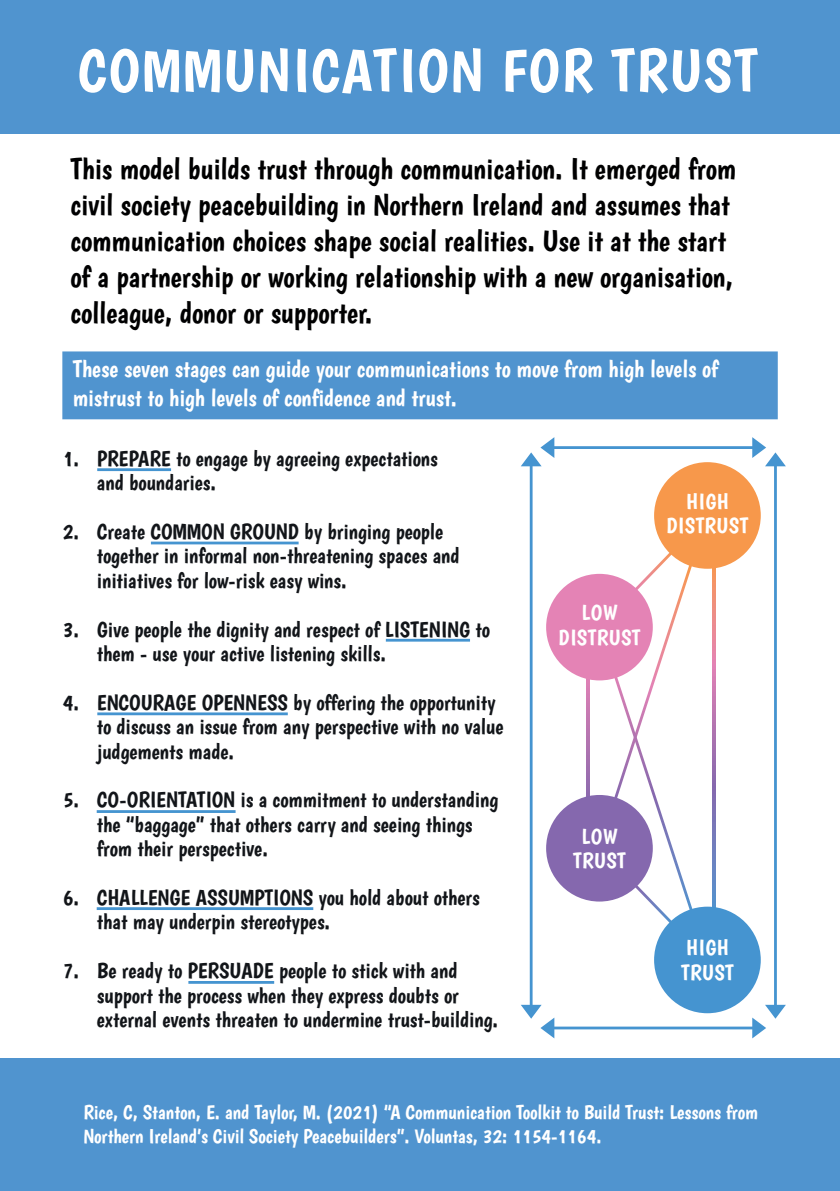
<style>
.page{position:relative;width:840px;height:1191px;background:#fff}
.page>*{position:absolute;margin:0;border:0;box-sizing:border-box;transform-origin:0 0}
.t1{font:60px "Boogaloo";letter-spacing:.03em;color:#fff}
.t2{font:30px/36px "Boogaloo";color:#000001}
.t3{font:24px/28.8px "Boogaloo";color:#fff}
.t4{font:22px/24.4px "Boogaloo";color:#121519}
.t5{font:22px/24.4px "Boogaloo";letter-spacing:.02em;color:#fff;text-align:center}
.t6{font:20px/24px "Boogaloo";color:#fff}
</style>
<div class="page">
<div style="left:0;top:0;width:839px;height:134px;background:#5094cf"></div>
<div style="left:0;top:1058px;width:839px;height:133px;background:#5094cf"></div>
<hr style="left:551px;top:446px;width:210px;height:3px;background:#4594d0">
<hr style="left:773px;top:462px;width:3px;height:548px;background:#4594d0">
<hr style="left:551px;top:1026px;width:203px;height:3px;background:#4594d0">
<hr style="left:529px;top:462px;width:3px;height:548px;background:#4594d0">
<svg style="left:521px;top:437px;width:33px;height:29px"></svg>
<svg style="left:751px;top:437px;width:34px;height:29px"></svg>
<svg style="left:751px;top:1004px;width:34px;height:34px"></svg>
<svg style="left:521px;top:1004px;width:33px;height:34px"></svg>
<svg style="left:712px;top:568px;width:3px;height:339px"></svg>
<svg style="left:586px;top:679px;width:3px;height:117px"></svg>
<svg style="left:597px;top:553px;width:95px;height:369px"></svg>
<div style="left:653px;top:462px;width:107px;height:107px;background:#f7984b;border-radius:50%"></div>
<div style="left:546px;top:574px;width:106px;height:106px;background:#e483b5;border-radius:50%"></div>
<div style="left:546px;top:795px;width:106px;height:106px;background:#8568ae;border-radius:50%"></div>
<div style="left:653px;top:906px;width:107px;height:107px;background:#4594d0;border-radius:50%"></div>
<hr style="left:151px;top:541px;width:147px;height:3px;background:#4594d0">
<hr style="left:385px;top:639px;width:85px;height:2px;background:#4594d0">
<hr style="left:97px;top:712px;width:190px;height:3px;background:#4594d0">
<hr style="left:97px;top:810px;width:138px;height:3px;background:#4594d0">
<hr style="left:97px;top:907px;width:216px;height:3px;background:#4594d0">
<hr style="left:188px;top:981px;width:86px;height:2px;background:#4594d0">
<hr style="left:97px;top:468px;width:74px;height:3px;background:#4594d0">
<div style="left:62px;top:351px;width:715px;height:68px;background:#5094cf"></div>
<h1 class="t1" style="left:78px;top:34px;width:680px">COMMUNICATION FOR TRUST</h1>
<p class="t2" style="left:70px;top:151px;width:667px">This model builds trust through communication. It emerged from civil society peacebuilding in Northern Ireland and assumes that communication choices shape social realities. Use it at the start of a partnership or working relationship with a new organisation, colleague, donor or supporter.</p>
<p class="t3" style="left:73px;top:354px;width:646px">These seven stages can guide your communications to move from high levels of mistrust to high levels of confidence and trust.</p>
<p class="t4" style="left:97px;top:446px;width:342px;text-indent:-34px">1. PREPARE to engage by agreeing expectations and boundaries.</p>
<p class="t4" style="left:97px;top:519px;width:364px;text-indent:-34px">2. Create COMMON GROUND by bringing people together in informal non-threatening spaces and initiatives for low-risk easy wins.</p>
<p class="t4" style="left:97px;top:616px;width:394px;text-indent:-34px">3. Give people the dignity and respect of LISTENING to them - use your active listening skills.</p>
<p class="t4" style="left:97px;top:690px;width:408px;text-indent:-34px">4. ENCOURAGE OPENNESS by offering the opportunity to discuss an issue from any perspective with no value judgements made.</p>
<p class="t4" style="left:97px;top:787px;width:402px;text-indent:-34px">5. CO-ORIENTATION is a commitment to understanding the “baggage” that others carry and seeing things from their perspective.</p>
<p class="t4" style="left:97px;top:885px;width:384px;text-indent:-34px">6. CHALLENGE ASSUMPTIONS you hold about others that may underpin stereotypes.</p>
<p class="t4" style="left:97px;top:958px;width:403px;text-indent:-34px">7. Be ready to PERSUADE people to stick with and support the process when they express doubts or external events threaten to undermine trust-building.</p>
<p class="t5" style="left:666px;top:488px;width:83px">HIGH<br>DISTRUST</p>
<p class="t5" style="left:558px;top:600px;width:83px">LOW<br>DISTRUST</p>
<p class="t5" style="left:572px;top:823px;width:54px">LOW<br>TRUST</p>
<p class="t5" style="left:680px;top:935px;width:54px;text-align:left">HIGH<br>TRUST</p>
<p class="t6" style="left:83px;top:1100px;width:676px">Rice, C, Stanton, E. and Taylor, M. (2021) “A Communication Toolkit to Build Trust: Lessons from<br>Northern Ireland’s Civil Society Peacebuilders”. Voluntas, 32: 1154-1164.</p>
</div>
